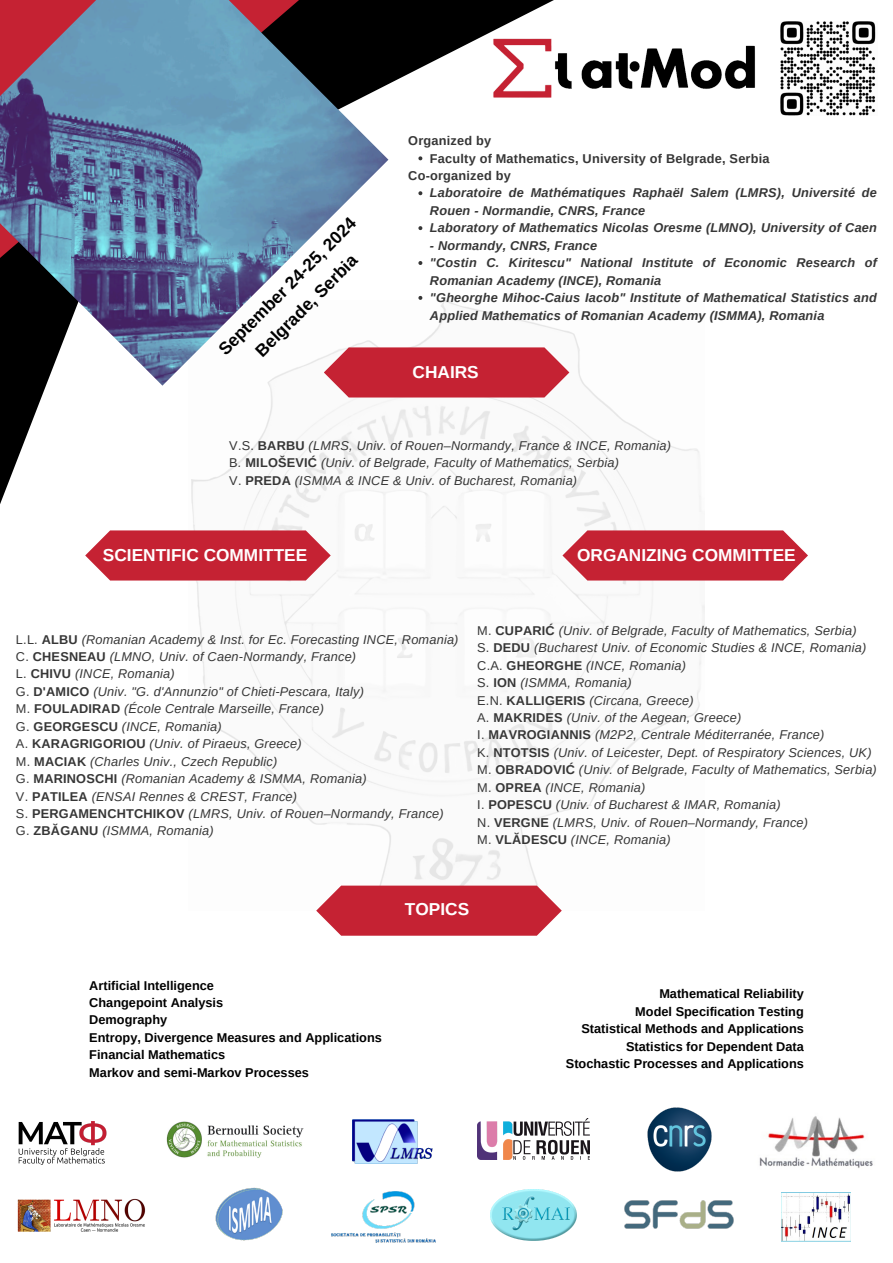
<style>
.page{position:relative;width:893px;height:1263px;background:#fff}
.page>*{position:absolute;margin:0;border:0;box-sizing:border-box;transform-origin:0 0}
.t1{font:700 17.25px "Arimo";color:#fff}
.t2{font:700 17.25px "Arimo";color:#000}
.t3{font:italic 12.75px "Arimo";letter-spacing:.015em;color:#363636}
.t4{font:italic 700 12.75px/17.4px "Arimo";letter-spacing:.015em;color:#363636}
.t5{font:700 12.75px/17.4px "Arimo";color:#000}
.t6{font:700 12.75px "Arimo";letter-spacing:.015em;color:#363636}
.s1{font-style:normal}
.s2{font-weight:700;font-style:normal}
</style>
<div class="page">
<img style="left:188px;top:300px;width:517px;height:585px">
<svg style="left:414px;top:0;width:140px;height:71px;fill:#000"></svg>
<svg style="left:0;top:386px;width:46px;height:118px"></svg>
<svg style="left:388px;top:0;width:26px;height:160px"></svg>
<img style="left:0;top:0;width:388px;height:386px">
<img style="left:215px;top:1187px;width:67px;height:53px">
<img style="left:477px;top:1119px;width:112px;height:40px">
<img style="left:490px;top:1189px;width:87px;height:52px">
<img style="left:352px;top:1120px;width:80px;height:43px">
<img style="left:647px;top:1107px;width:64px;height:64px">
<img style="left:624px;top:1201px;width:110px;height:28px">
<img style="left:782px;top:1193px;width:68px;height:48px">
<img style="left:331px;top:1191px;width:104px;height:51px">
<img style="left:759px;top:1116px;width:114px;height:52px">
<img style="left:18px;top:1121px;width:89px;height:44px">
<img style="left:167px;top:1121px;width:136px;height:37px">
<svg style="left:85px;top:530px;width:246px;height:50px;background:#cb3a49"></svg>
<svg style="left:562px;top:530px;width:246px;height:50px;background:#cb3a49"></svg>
<svg style="left:324px;top:347px;width:245px;height:50px;background:#ca3847"></svg>
<svg style="left:316px;top:885px;width:246px;height:51px;background:#cb3c4b"></svg>
<img style="left:781px;top:21px;width:95px;height:94px">
<img style="left:17px;top:1198px;width:129px;height:34px">
<img style="left:492px;top:37px;width:263px;height:61px">
<svg style="left:418px;top:156px;width:4px;height:4px"></svg>
<svg style="left:418px;top:191px;width:4px;height:4px"></svg>
<svg style="left:418px;top:226px;width:4px;height:4px"></svg>
<svg style="left:418px;top:261px;width:4px;height:4px"></svg>
<svg style="left:418px;top:296px;width:4px;height:4px"></svg>
<p class="t2" style="left:215px;top:345px;width:187px;rotate:-45deg">September 24-25, 2024</p>
<p class="t2" style="left:251px;top:347px;width:138px;rotate:-45deg">Belgrade, Serbia</p>
<h2 class="t6" style="left:408px;top:134px;width:84px">Organized by</h2>
<h2 class="t6" style="left:430px;top:151px;width:341px">Faculty of Mathematics, University of Belgrade, Serbia</h2>
<p class="t6" style="left:408px;top:168px;width:104px">Co-organized by</p>
<p class="t4" style="left:430px;top:184px;width:448px">Laboratoire de Mathématiques Raphaël Salem (LMRS), Université de<br>Rouen - Normandie, CNRS, France</p>
<p class="t4" style="left:430px;top:219px;width:448px">Laboratory of Mathematics Nicolas Oresme (LMNO), University of Caen</p>
<p class="t4" style="left:430px;top:237px;width:169px">- Normandy, CNRS, France</p>
<p class="t4" style="left:430px;top:254px;width:448px">"Costin C. Kiritescu" National Institute of Economic Research of<br>Romanian Academy (INCE), Romania</p>
<p class="t4" style="left:430px;top:289px;width:448px">"Gheorghe Mihoc-Caius Iacob" Institute of Mathematical Statistics and<br>Applied Mathematics of Romanian Academy (ISMMA), Romania</p>
<p class="t1" style="left:412px;top:362px;width:68px">CHAIRS</p>
<p class="t3" style="left:229px;top:438px;width:443px"><span class="s1">V.S.</span> <span class="s2">BARBU</span> (LMRS, Univ. of Rouen–Normandy, France &amp; INCE, Romania)</p>
<p class="t3" style="left:229px;top:456px;width:391px"><span class="s1">B</span>. <span class="s2">MILOŠEVIĆ</span> (Univ. of Belgrade, Faculty of Mathematics, Serbia)</p>
<p class="t3" style="left:229px;top:473px;width:349px"><span class="s1">V.</span> <span class="s2">PREDA</span> (ISMMA &amp; INCE &amp; Univ. of Bucharest, Romania)</p>
<h4 class="t1" style="left:103px;top:545px;width:206px">SCIENTIFIC COMMITTEE</h4>
<p class="t1" style="left:577px;top:545px;width:220px">ORGANIZING COMMITTEE</p>
<p class="t3" style="left:16px;top:632px;width:444px"><span class="s1">L.L.</span> <span class="s2">ALBU</span> (Romanian Academy &amp; Inst. for Ec. Forecasting INCE, Romania)</p>
<p class="t3" style="left:16px;top:649px;width:342px"><span class="s1">C.</span> <span class="s2">CHESNEAU</span> (LMNO, Univ. of Caen-Normandy, France)</p>
<p class="t3" style="left:16px;top:667px;width:160px"><span class="s1">L.</span> <span class="s2">CHIVU</span> (INCE, Romania)</p>
<p class="t3" style="left:16px;top:684px;width:349px"><span class="s1">G.</span> <span class="s2">D'AMICO</span> (Univ. "G. d'Annunzio" of Chieti-Pescara, Italy)</p>
<p class="t3" style="left:16px;top:702px;width:309px"><span class="s1">M.</span> <span class="s2">FOULADIRAD</span> (École Centrale Marseille, France)</p>
<p class="t3" style="left:16px;top:719px;width:207px"><span class="s1">G.</span> <span class="s2">GEORGESCU</span> (INCE, Romania)</p>
<p class="t3" style="left:16px;top:737px;width:287px"><span class="s1">A.</span> <span class="s2">KARAGRIGORIOU</span> (Univ. of Piraeus, Greece)</p>
<p class="t3" style="left:16px;top:754px;width:263px"><span class="s1">M.</span> <span class="s2">MACIAK</span> (Charles Univ., Czech Republic)</p>
<p class="t3" style="left:16px;top:771px;width:352px"><span class="s1">G.</span> <span class="s2">MARINOSCHI</span> (Romanian Academy &amp; ISMMA, Romania)</p>
<p class="t3" style="left:16px;top:789px;width:283px"><span class="s1">V.</span> <span class="s2">PATILEA</span> (ENSAI Rennes &amp; CREST, France)</p>
<p class="t3" style="left:16px;top:806px;width:429px"><span class="s1">S.</span> <span class="s2">PERGAMENCHTCHIKOV</span> (LMRS, Univ. of Rouen–Normandy, France)</p>
<p class="t3" style="left:16px;top:824px;width:199px"><span class="s1">G.</span> <span class="s2">ZBĂGANU</span> (ISMMA, Romania)</p>
<p class="t3" style="left:477px;top:623px;width:381px"><span class="s1">M.</span> <span class="s2">CUPARIĆ</span> (Univ. of Belgrade, Faculty of Mathematics, Serbia)</p>
<p class="t3" style="left:477px;top:641px;width:390px"><span class="s1">S.</span> <span class="s2">DEDU</span> (Bucharest Univ. of Economic Studies &amp; INCE, Romania)</p>
<p class="t3" style="left:477px;top:658px;width:210px"><span class="s1">C.A.</span> <span class="s2">GHEORGHE</span> (INCE, Romania)</p>
<p class="t3" style="left:477px;top:676px;width:156px"><span class="s1">S.</span> <span class="s2">ION</span> (ISMMA, Romania)</p>
<p class="t3" style="left:477px;top:693px;width:218px"><span class="s1">E.N.</span> <span class="s2">KALLIGERIS</span> (Circana, Greece)</p>
<p class="t3" style="left:477px;top:710px;width:266px"><span class="s1">A.</span> <span class="s2">MAKRIDES</span> (Univ. of the Aegean, Greece)</p>
<p class="t3" style="left:477px;top:728px;width:349px"><span class="s1">I.</span> <span class="s2">MAVROGIANNIS</span> (M2P2, Centrale Méditerranée, France)</p>
<h1 class="t3" style="left:477px;top:745px;width:396px"><span class="s1">K.</span> <span class="s2">NTOTSIS</span> (Univ. of Leicester, Dept. of Respiratory Sciences, UK)</h1>
<h2 class="t3" style="left:477px;top:763px;width:401px"><span class="s1">M.</span> <span class="s2">OBRADOVIĆ</span> (Univ. of Belgrade, Faculty of Mathematics, Serbia)</h2>
<h4 class="t3" style="left:477px;top:780px;width:169px"><span class="s1">M.</span> <span class="s2">OPREA</span> (INCE, Romania)</h4>
<h4 class="t3" style="left:477px;top:798px;width:305px"><span class="s1">I.</span> <span class="s2">POPESCU</span> (Univ. of Bucharest &amp; IMAR, Romania)</h4>
<p class="t3" style="left:477px;top:815px;width:332px"><span class="s1">N.</span> <span class="s2">VERGNE</span> (LMRS, Univ. of Rouen–Normandy, France)</p>
<p class="t3" style="left:477px;top:832px;width:195px"><span class="s1">M.</span> <span class="s2">VLĂDESCU</span> (INCE, Romania)</p>
<p class="t1" style="left:405px;top:899px;width:66px">TOPICS</p>
<p class="t5" style="left:89px;top:976px;width:294px">Artificial Intelligence<br>Changepoint Analysis<br>Demography<br>Entropy, Divergence Measures and Applications<br>Financial Mathematics<br>Markov and semi-Markov Processes</p>
<p class="t5" style="left:566px;top:985px;width:239px;text-align:right">Mathematical Reliability<br>Model Specification Testing<br>Statistical Methods and Applications Statistics for Dependent Data Stochastic Processes and Applications</p>
</div>
